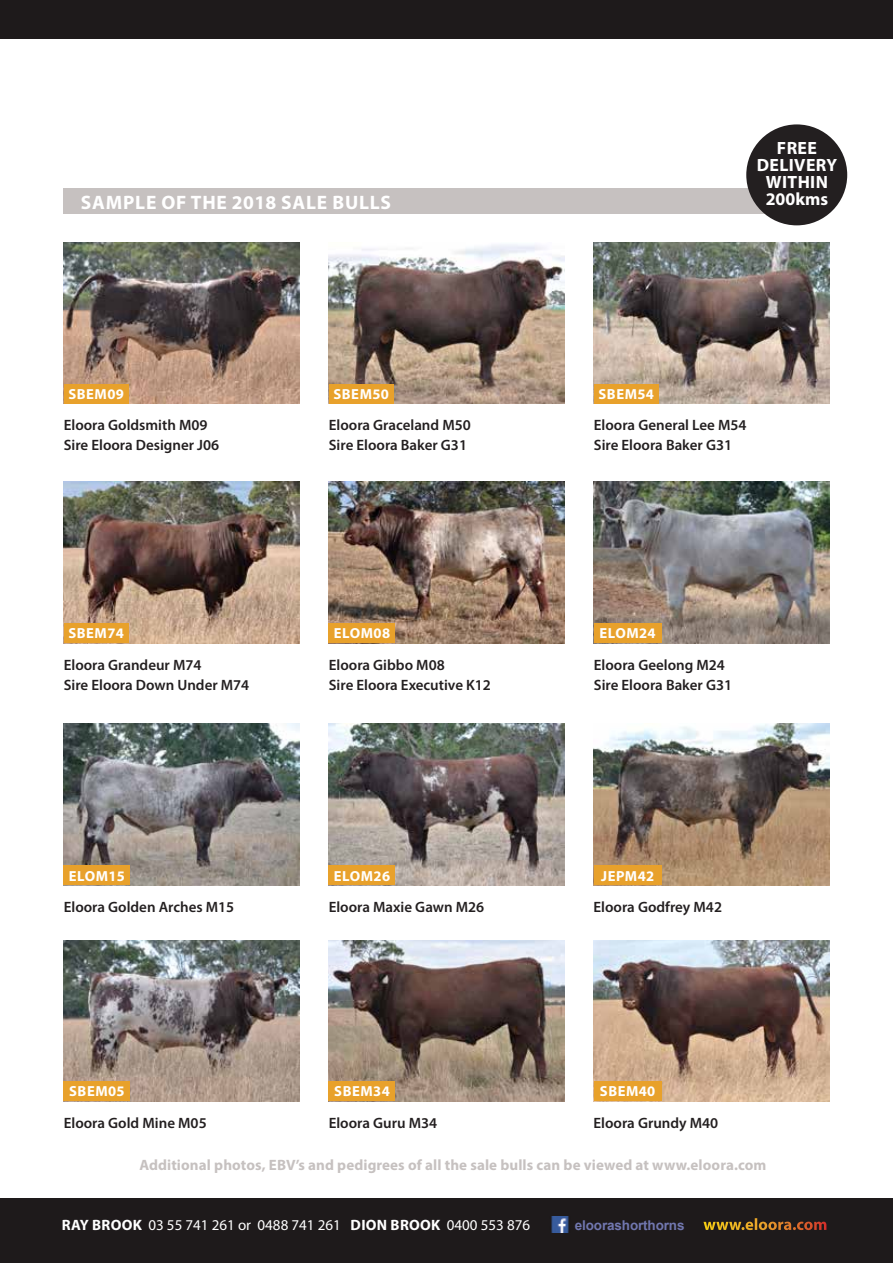
<style>
.page{position:relative;width:893px;height:1263px;background:#fff}
.page>*{position:absolute;margin:0;border:0;box-sizing:border-box;transform-origin:0 0}
.t1{font:700 19.5px "Myriad Pro";letter-spacing:.04em;color:#fff}
.t2{font:700 17.85px/16.8px "Myriad Pro";letter-spacing:.02em;color:#fff;text-align:center}
.t3{font:600 15px/20.2px "Myriad Pro";color:#231f20}
.t4{font:700 15px "Myriad Pro";letter-spacing:.005em;color:#c6c1c0}
.t5{font:15px "Myriad Pro";color:#fff}
.t6{font:700 14.55px "Myriad Pro";letter-spacing:.04em;color:#fff}
.t7{font:700 13.5px "Arial";letter-spacing:-.01em;color:#7177af}
.s1{font-weight:700}
.s2{font-family:"Myriad Pro";font-size:16.5px;color:#fff}
</style>
<div class="page">
<div style="left:0;top:1198px;width:893px;height:65px;background:#1e1a1b"></div>
<img style="left:594px;top:242px;width:235px;height:162px">
<img style="left:594px;top:481px;width:235px;height:162px">
<img style="left:594px;top:724px;width:235px;height:161px">
<img style="left:594px;top:940px;width:235px;height:162px">
<img style="left:329px;top:244px;width:235px;height:160px">
<img style="left:329px;top:481px;width:235px;height:162px">
<img style="left:329px;top:724px;width:235px;height:161px">
<img style="left:329px;top:940px;width:235px;height:161px">
<img style="left:64px;top:242px;width:235px;height:162px">
<img style="left:64px;top:481px;width:235px;height:162px">
<img style="left:64px;top:724px;width:235px;height:161px">
<img style="left:64px;top:940px;width:235px;height:162px">
<div style="left:0;top:0;width:893px;height:38px;background:#1e1a1b"></div>
<img style="left:551px;top:1217px;width:18px;height:16px">
<div style="left:64px;top:189px;width:765px;height:25px;background:#c6c1c0"></div>
<div style="left:746px;top:124px;width:101px;height:101px;background:#231f20;border-radius:50%"></div>
<div style="left:64px;top:384px;width:64px;height:20px;background:#e8a12b"></div>
<div style="left:64px;top:623px;width:64px;height:20px;background:#e8a12b"></div>
<div style="left:329px;top:384px;width:64px;height:20px;background:#e8a12b"></div>
<div style="left:329px;top:623px;width:66px;height:20px;background:#e8a12b"></div>
<div style="left:329px;top:865px;width:66px;height:20px;background:#e8a12b"></div>
<div style="left:329px;top:1081px;width:66px;height:20px;background:#e8a12b"></div>
<div style="left:64px;top:865px;width:66px;height:20px;background:#e8a12b"></div>
<div style="left:64px;top:1081px;width:66px;height:20px;background:#e8a12b"></div>
<div style="left:594px;top:384px;width:64px;height:20px;background:#e8a12b"></div>
<div style="left:594px;top:623px;width:67px;height:20px;background:#e8a12b"></div>
<div style="left:594px;top:865px;width:67px;height:20px;background:#e8a12b"></div>
<div style="left:594px;top:1081px;width:67px;height:20px;background:#e8a12b"></div>
<h1 class="t1" style="left:81px;top:190px;width:312px">SAMPLE OF THE 2018 SALE BULLS</h1>
<p class="t2" style="left:757px;top:139px;width:82px">FREE<br>DELIVERY<br>WITHIN<br>200kms</p>
<p class="t6" style="left:68px;top:385px;width:57px">SBEM09</p>
<p class="t6" style="left:333px;top:385px;width:57px">SBEM50</p>
<p class="t6" style="left:598px;top:385px;width:57px">SBEM54</p>
<p class="t3" style="left:64px;top:414px;width:157px">Eloora Goldsmith M09<br>Sire Eloora Designer J06</p>
<p class="t3" style="left:329px;top:414px;width:143px">Eloora Graceland M50<br>Sire Eloora Baker G31</p>
<p class="t3" style="left:594px;top:414px;width:154px">Eloora General Lee M54<br>Sire Eloora Baker G31</p>
<p class="t6" style="left:68px;top:624px;width:57px">SBEM74</p>
<p class="t6" style="left:334px;top:624px;width:58px">ELOM08</p>
<p class="t6" style="left:599px;top:624px;width:58px">ELOM24</p>
<p class="t3" style="left:64px;top:654px;width:187px">Eloora Grandeur M74<br>Sire Eloora Down Under M74</p>
<p class="t3" style="left:329px;top:654px;width:164px">Eloora Gibbo M08<br>Sire Eloora Executive K12</p>
<p class="t3" style="left:594px;top:654px;width:140px">Eloora Geelong M24<br>Sire Eloora Baker G31</p>
<p class="t6" style="left:69px;top:866px;width:58px">ELOM15</p>
<p class="t6" style="left:334px;top:866px;width:58px">ELOM26</p>
<p class="t6" style="left:601px;top:866px;width:55px">JEPM42</p>
<p class="t3" style="left:64px;top:897px;width:172px">Eloora Golden Arches M15</p>
<p class="t3" style="left:329px;top:897px;width:157px">Eloora Maxie Gawn M26</p>
<p class="t3" style="left:594px;top:897px;width:130px">Eloora Godfrey M42</p>
<p class="t6" style="left:69px;top:1082px;width:57px">SBEM05</p>
<p class="t6" style="left:334px;top:1082px;width:57px">SBEM34</p>
<p class="t6" style="left:600px;top:1082px;width:57px">SBEM40</p>
<p class="t3" style="left:64px;top:1113px;width:144px">Eloora Gold Mine M05</p>
<p class="t3" style="left:329px;top:1113px;width:110px">Eloora Guru M34</p>
<p class="t3" style="left:594px;top:1113px;width:126px">Eloora Grundy M40</p>
<p class="t4" style="left:139px;top:1155px;width:629px">Additional photos, EBV’s and pedigrees of all the sale bulls can be viewed at www.eloora.com</p>
<p class="t5" style="left:62px;top:1215px;width:470px"><span class="s1">RAY BROOK</span> 03 55 741 261 or 0488 741 261 <span class="s1">DION BROOK</span> 0400 553 876</p>
<p class="t7" style="left:575px;top:1215px;width:254px">eloorashorthorns <span class="s2">www.eloora.com</span></p>
</div>
